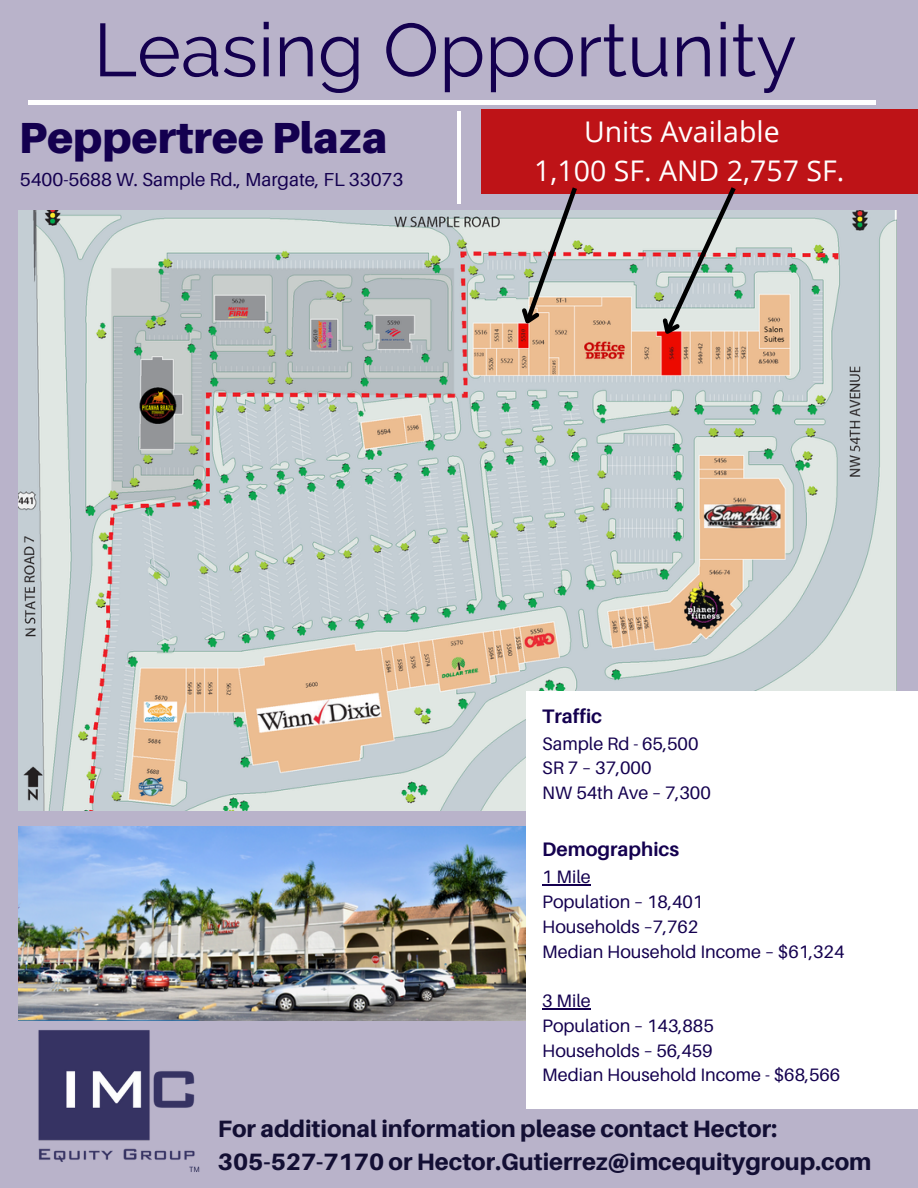
<style>
.page{position:relative;width:918px;height:1188px;background:#b9b3ca}
.page>*{position:absolute;margin:0;border:0;box-sizing:border-box;transform-origin:0 0}
.t1{font:74.7px "Raleway";color:#14004f}
.t2{font:900 43.65px "Aileron";color:#14004f}
.t3{font:28.5px/39.3px "Open Sans";color:#fff;text-align:center}
.t4{font:800 23.7px/33px "Aileron";color:#130f34}
.t5{font:700 19.5px "Aileron";color:#14004f}
.t6{font:18.75px "Aileron";color:#14004f}
.t7{font:18px "Aileron";color:#14004f}
</style>
<div class="page">
<div style="left:28px;top:100px;width:847px;height:5px;background:#fff"></div>
<hr style="left:457px;top:111px;width:4px;height:93px;background:#fff">
<div style="left:481px;top:109px;width:437px;height:85px;background:#be1317"></div>
<img style="left:19px;top:210px;width:877px;height:601px">
<img style="left:18px;top:827px;width:508px;height:193px">
<div style="left:526px;top:692px;width:392px;height:417px;background:#fff"></div>
<svg style="left:513px;top:187px;width:68px;height:146px;background:#c3b4ad"></svg>
<svg style="left:652px;top:187px;width:88px;height:157px;background:#c1b8b7"></svg>
<img style="left:20px;top:999px;width:193px;height:173px">
<hr style="left:542px;top:884px;width:49px;height:2px;background:#14004f">
<hr style="left:542px;top:1008px;width:49px;height:1px;background:#14004f">
<p class="t1" style="left:94px;top:6px;width:705px">Leasing Opportunity</p>
<h1 class="t2" style="left:19px;top:111px;width:370px">Peppertree Plaza</h1>
<p class="t3" style="left:534px;top:111px;width:312px">Units Available<br>1,100 SF. AND 2,757 SF.</p>
<p class="t6" style="left:20px;top:168px;width:385px">5400-5688 W. Sample Rd., Margate, FL 33073</p>
<p class="t5" style="left:542px;top:704px;width:61px">Traffic</p>
<p class="t7" style="left:542px;top:732px;width:158px">Sample Rd - 65,500</p>
<p class="t7" style="left:542px;top:757px;width:111px">SR 7 – 37,000</p>
<h5 class="t7" style="left:542px;top:782px;width:170px">NW 54th Ave – 7,300</h5>
<p class="t5" style="left:542px;top:837px;width:138px">Demographics</p>
<p class="t7" style="left:542px;top:866px;width:50px">1 Mile</p>
<p class="t7" style="left:542px;top:891px;width:163px">Population – 18,401</p>
<p class="t7" style="left:542px;top:915px;width:158px">Households –7,762</p>
<p class="t7" style="left:542px;top:940px;width:304px">Median Household Income – $61,324</p>
<p class="t7" style="left:542px;top:990px;width:50px">3 Mile</p>
<p class="t7" style="left:542px;top:1014px;width:173px">Population – 143,885</p>
<p class="t7" style="left:542px;top:1039px;width:172px">Households – 56,459</p>
<p class="t7" style="left:542px;top:1064px;width:300px">Median Household Income - $68,566</p>
<h4 class="t4" style="left:218px;top:1112px;width:655px">For additional information please contact Hector:<br>305-527-7170 or Hector.Gutierrez@imcequitygroup.com</h4>
</div>
